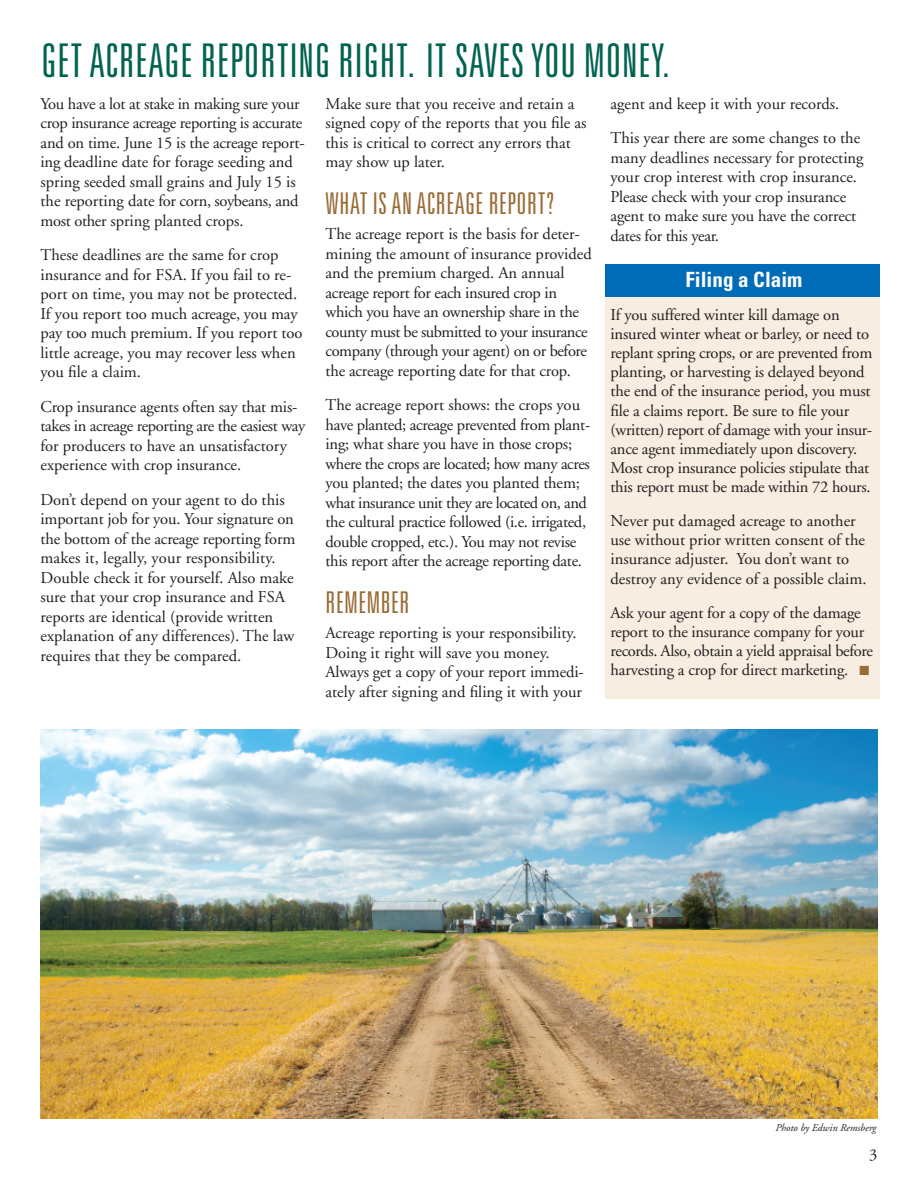
<style>
.page{position:relative;width:918px;height:1188px;background:#fff}
.page>*{position:absolute;margin:0;border:0;box-sizing:border-box;transform-origin:0 0}
.t1{font:300 ultra-condensed 46.5px "Univers";letter-spacing:.02em;color:#006350}
.t2{font:300 ultra-condensed 30px "Univers";color:#996b36}
.t3{font:700 condensed 21px "Univers";color:#fff}
.t4{font:16.5px/19.5px "Adobe Garamond";letter-spacing:-.01em;color:#231f20}
.t5{font:italic 10.5px "Adobe Garamond";color:#231f20}
.s1{font-family:"Zingbats SW";color:#996b36}
</style>
<div class="page">
<div style="left:606px;top:272px;width:274px;height:427px;background:#f7ede0"></div>
<div style="left:606px;top:264px;width:274px;height:33px;background:#006bb6"></div>
<img style="left:40px;top:729px;width:838px;height:390px">
<h1 class="t1" style="left:41px;top:36px;width:630px">GET ACREAGE REPORTING RIGHT. IT SAVES YOU MONEY.</h1>
<p class="t4" style="left:40px;top:94px;width:266px">You have a lot at stake in making sure your crop insurance acreage reporting is accurate and on time. June 15 is the acreage report&shy;ing deadline date for forage seeding and spring seeded small grains and July 15 is the reporting date for corn, soybeans, and most other spring planted crops.</p>
<p class="t4" style="left:40px;top:246px;width:264px">These deadlines are the same for crop insurance and for FSA. If you fail to re&shy;port on time, you may not be protected.<br>If you report too much acreage, you may pay too much premium. If you report too little acreage, you may recover less when you file a claim.</p>
<p class="t4" style="left:40px;top:397px;width:266px">Crop insurance agents often say that mis&shy;takes in acreage reporting are the easiest way for producers to have an unsatisfactory experience with crop insurance.</p>
<p class="t4" style="left:40px;top:490px;width:256px">Don’t depend on your agent to do this important job for you. Your signature on the bottom of the acreage reporting form makes it, legally, your responsibility.<br>Double check it for yourself. Also make sure that your crop insurance and FSA reports are identical (provide written explanation of any differences). The law requires that they be compared.</p>
<p class="t4" style="left:326px;top:94px;width:262px">Make sure that you receive and retain a signed copy of the reports that you file as this is critical to correct any errors that may show up later.</p>
<h2 class="t2" style="left:326px;top:188px;width:231px">WHAT IS AN ACREAGE REPORT?</h2>
<p class="t4" style="left:326px;top:225px;width:268px">The acreage report is the basis for deter&shy;mining the amount of insurance provided and the premium charged. An annual acreage report for each insured crop in which you have an ownership share in the county must be submitted to your insurance company (through your agent) on or before the acreage reporting date for that crop.</p>
<p class="t4" style="left:326px;top:396px;width:266px">The acreage report shows: the crops you have planted; acreage prevented from plant&shy;ing; what share you have in those crops; where the crops are located; how many acres you planted; the dates you planted them; what insurance unit they are located on, and the cultural practice followed (i.e. irrigated, double cropped, etc.). You may not revise this report after the acreage reporting date.</p>
<h2 class="t2" style="left:326px;top:587px;width:86px">REMEMBER</h2>
<p class="t4" style="left:326px;top:624px;width:260px">Acreage reporting is your responsibility.<br>Doing it right will save you money.<br>Always get a copy of your report immedi&shy;ately after signing and filing it with your</p>
<p class="t4" style="left:611px;top:87px;width:251px;line-height:34.5px">agent and keep it with your records.<br>This year there are some changes to the</p>
<p class="t4" style="left:611px;top:148px;width:255px">many deadlines necessary for protecting your crop interest with crop insurance.<br>Please check with your crop insurance agent to make sure you have the correct dates for this year.</p>
<p class="t3" style="left:686px;top:267px;width:118px">Filing a Claim</p>
<p class="t4" style="left:610px;top:306px;width:263px;line-height:19px">If you suffered winter kill damage on insured winter wheat or barley, or need to replant spring crops, or are prevented from planting, or harvesting is delayed beyond the end of the insurance period, you must file a claims report. Be sure to file your (written) report of damage with your insur&shy;ance agent immediately upon discovery.<br>Most crop insurance policies stipulate that this report must be made within 72 hours.</p>
<p class="t4" style="left:610px;top:512px;width:257px;line-height:19px">Never put damaged acreage to another use without prior written consent of the insurance adjuster. You don’t want to destroy any evidence of a possible claim.</p>
<p class="t4" style="left:610px;top:603px;width:264px">Ask your agent for a copy of the damage report to the insurance company for your records. Also, obtain a yield appraisal before harvesting a crop for direct marketing. <span class="s1">n</span></p>
<p class="t5" style="left:775px;top:1122px;width:102px">Photo by Edwin Remsberg</p>
<p class="t4" style="left:869px;top:1145px;width:10px">3</p>
</div>
